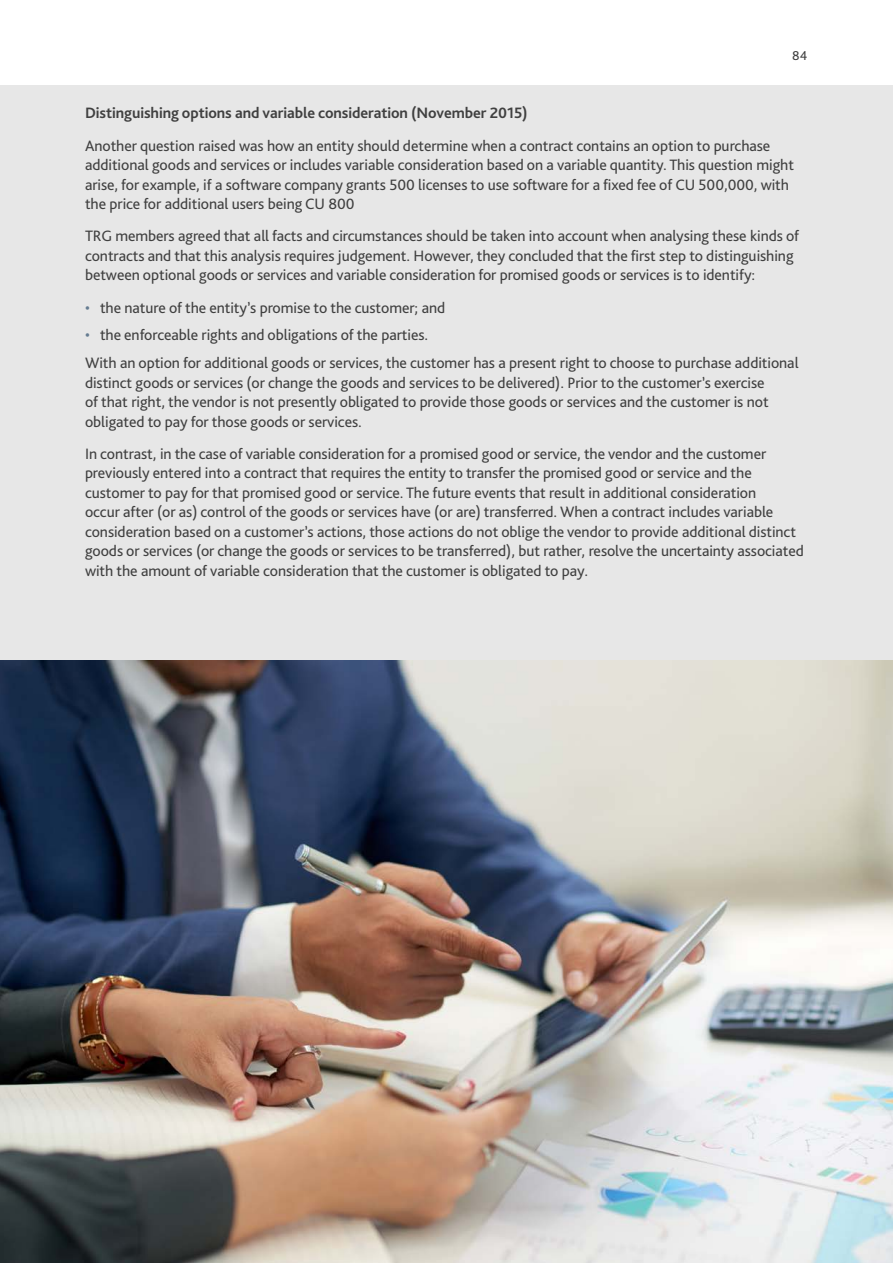
<style>
.page{position:relative;width:893px;height:1263px;background:#fff}
.page>*{position:absolute;margin:0;border:0;box-sizing:border-box;transform-origin:0 0}
.t1{font:15.75px/19.5px "Bliss Pro";letter-spacing:-.005em;color:#404040}
.t2{font:700 15.75px "Bliss Pro";letter-spacing:-.005em;color:#404040}
.t3{font:13.5px "Bliss Pro";color:#404040}
.s1{color:#657c91}
</style>
<div class="page">
<div style="left:0;top:85px;width:893px;height:576px;background:#e7e7e7"></div>
<img style="left:0;top:661px;width:893px;height:602px">
<p class="t3" style="left:792px;top:47px;width:17px">84</p>
<p class="t2" style="left:85px;top:103px;width:444px">Distinguishing options and variable consideration (November 2015)</p>
<p class="t1" style="left:85px;top:135px;width:710px">Another question raised was how an entity should determine when a contract contains an option to purchase additional goods and services or includes variable consideration based on a variable quantity. This question might arise, for example, if a software company grants 500 licenses to use software for a fixed fee of CU 500,000, with the price for additional users being CU 800</p>
<p class="t1" style="left:85px;top:226px;width:716px">TRG members agreed that all facts and circumstances should be taken into account when analysing these kinds of contracts and that this analysis requires judgement. However, they concluded that the first step to distinguishing between optional goods or services and variable consideration for promised goods or services is to identify:</p>
<p class="t1" style="left:85px;top:297px;width:362px"><span class="s1">•</span> the nature of the entity’s promise to the customer; and</p>
<p class="t1" style="left:85px;top:321px;width:715px;line-height:27.8px"><span class="s1">•</span> the enforceable rights and obligations of the parties.<br>With an option for additional goods or services, the customer has a present right to choose to purchase additional</p>
<p class="t1" style="left:85px;top:372px;width:685px">distinct goods or services (or change the goods and services to be delivered). Prior to the customer’s exercise of that right, the vendor is not presently obligated to provide those goods or services and the customer is not obligated to pay for those goods or services.</p>
<p class="t1" style="left:85px;top:443px;width:720px">In contrast, in the case of variable consideration for a promised good or service, the vendor and the customer previously entered into a contract that requires the entity to transfer the promised good or service and the customer to pay for that promised good or service. The future events that result in additional consideration<br>occur after (or as) control of the goods or services have (or are) transferred. When a contract includes variable consideration based on a customer’s actions, those actions do not oblige the vendor to provide additional distinct goods or services (or change the goods or services to be transferred), but rather, resolve the uncertainty associated with the amount of variable consideration that the customer is obligated to pay.</p>
</div>
